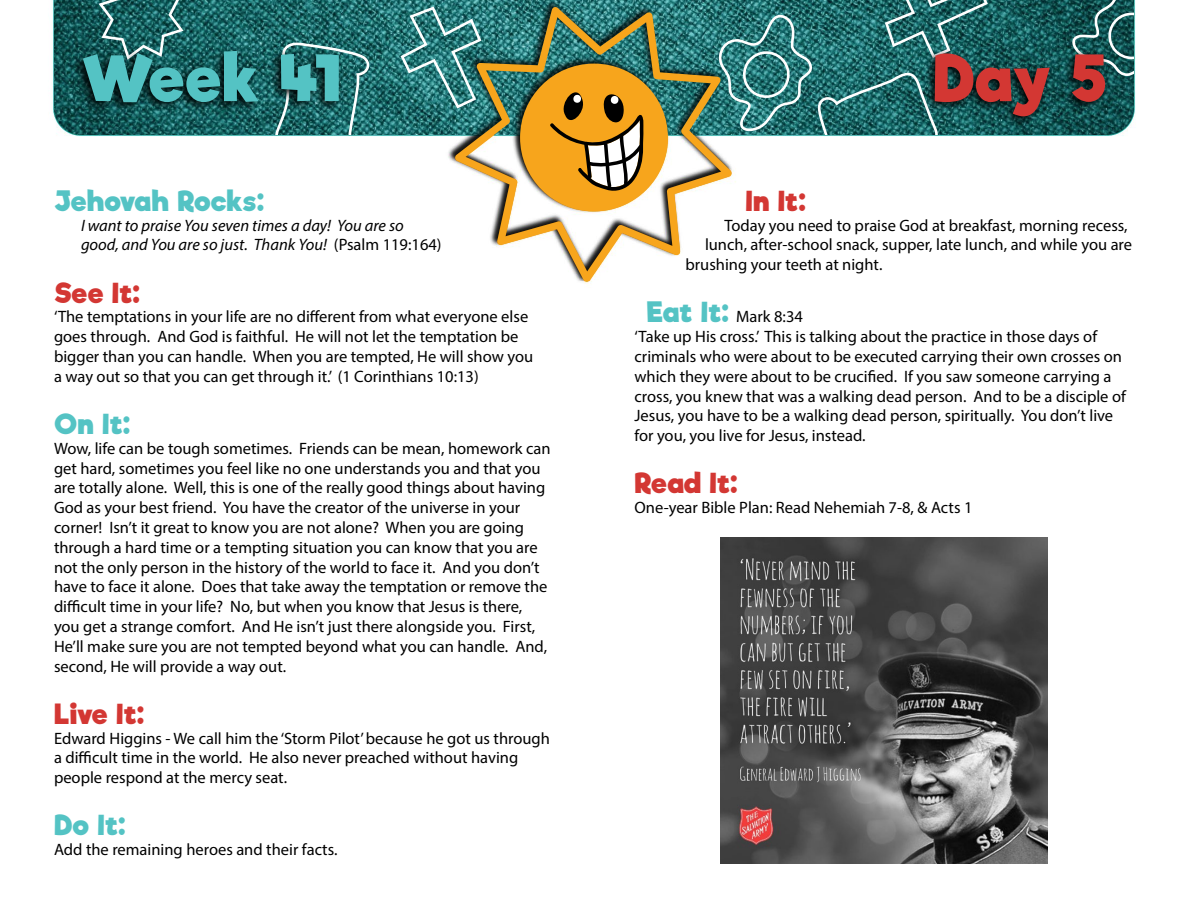
<style>
.page{position:relative;width:1188px;height:918px;background:#fff}
.page>*{position:absolute;margin:0;border:0;box-sizing:border-box;transform-origin:0 0}
.t1{font:700 61.5px "Riffic";letter-spacing:-.04em;color:#54c3c4}
.t2{font:700 61.5px "Riffic";color:#d33733}
.t3{font:700 27px "Riffic";letter-spacing:-.01em;color:#d33733}
.t4{font:700 27px "Riffic";letter-spacing:-.015em;color:#54c3c4}
.t5{font:16.5px/19.8px "Myriad Pro";color:#000}
.t6{font:italic 16.5px/19.8px "Myriad Pro";color:#000}
.s1{font-style:normal}
.s2{font-family:"Riffic";font-weight:700;font-size:27px;color:#54c3c4}
</style>
<div class="page">
<img style="left:54px;top:0;width:1080px;height:135px">
<svg style="left:99px;top:0;width:85px;height:47px;background:#2e6f6e"></svg>
<svg style="left:275px;top:43px;width:95px;height:92px;background:#367a7a"></svg>
<svg style="left:401px;top:7px;width:44px;height:102px;background:#3f8686"></svg>
<svg style="left:735px;top:0;width:253px;height:135px;background:#317777"></svg>
<svg style="left:1072px;top:0;width:62px;height:76px;background:#2f6666"></svg>
<img style="left:445px;top:0;width:290px;height:176px">
<svg style="left:455px;top:7px;width:277px;height:274px"></svg>
<svg style="left:549px;top:79px;width:95px;height:114px;background:#c6923a"></svg>
<div style="left:72px;top:47px;width:272px;height:67px;background:#000;opacity:.95"></div>
<div style="left:923px;top:48px;width:187px;height:80px;background:#000;opacity:.95"></div>
<img style="left:721px;top:537px;width:327px;height:327px">
<p class="t1" style="left:81px;top:40px;width:261px">Week 41</p>
<p class="t2" style="left:933px;top:40px;width:176px">Day 5</p>
<p class="t4" style="left:54px;top:184px;width:212px">Jehovah Rocks:</p>
<p class="t6" style="left:81px;top:215px;width:362px">I want to praise You seven times a day! You are so good, and You are so just. Thank You! <span class="s1">(Psalm 119:164)</span></p>
<p class="t3" style="left:54px;top:276px;width:88px">See It:</p>
<p class="t5" style="left:54px;top:307px;width:481px">‘The temptations in your life are no different from what everyone else goes through. And God is faithful. He will not let the temptation be bigger than you can handle. When you are tempted, He will show you a way out so that you can get through it.’ (1 Corinthians 10:13)</p>
<p class="t4" style="left:54px;top:407px;width:78px">On It:</p>
<p class="t5" style="left:54px;top:438px;width:498px">Wow, life can be tough sometimes. Friends can be mean, homework can get hard, sometimes you feel like no one understands you and that you are totally alone. Well, this is one of the really good things about having God as your best friend. You have the creator of the universe in your corner! Isn’t it great to know you are not alone? When you are going through a hard time or a tempting situation you can know that you are not the only person in the history of the world to face it. And you don’t have to face it alone. Does that take away the temptation or remove the difficult time in your life? No, but when you know that Jesus is there, you get a strange comfort. And He isn’t just there alongside you. First, He’ll make sure you are not tempted beyond what you can handle. And, second, He will provide a way out.</p>
<p class="t3" style="left:54px;top:697px;width:92px">Live It:</p>
<p class="t5" style="left:54px;top:728px;width:498px">Edward Higgins - We call him the ‘Storm Pilot’ because he got us through a difficult time in the world. He also never preached without having people respond at the mercy seat.</p>
<p class="t4" style="left:54px;top:809px;width:73px">Do It:</p>
<p class="t5" style="left:54px;top:839px;width:285px">Add the remaining heroes and their facts.</p>
<p class="t3" style="left:746px;top:184px;width:62px">In It:</p>
<p class="t5" style="left:724px;top:215px;width:405px">Today you need to praise God at breakfast, morning recess,</p>
<p class="t5" style="left:705px;top:235px;width:429px">lunch, after-school snack, supper, late lunch, and while you are</p>
<p class="t5" style="left:686px;top:254px;width:198px">brushing your teeth at night.</p>
<p class="t5" style="left:646px;top:307px;width:158px"><span class="s2">Eat It:</span> Mark 8:34</p>
<p class="t5" style="left:634px;top:326px;width:493px">‘Take up His cross.’ This is talking about the practice in those days of criminals who were about to be executed carrying their own crosses on which they were about to be crucified. If you saw someone carrying a cross, you knew that was a walking dead person. And to be a disciple of Jesus, you have to be a walking dead person, spiritually. You don’t live for you, you live for Jesus, instead.</p>
<p class="t3" style="left:634px;top:467px;width:105px">Read It:</p>
<p class="t5" style="left:634px;top:497px;width:340px">One-year Bible Plan: Read Nehemiah 7-8, &amp; Acts 1</p>
</div>
